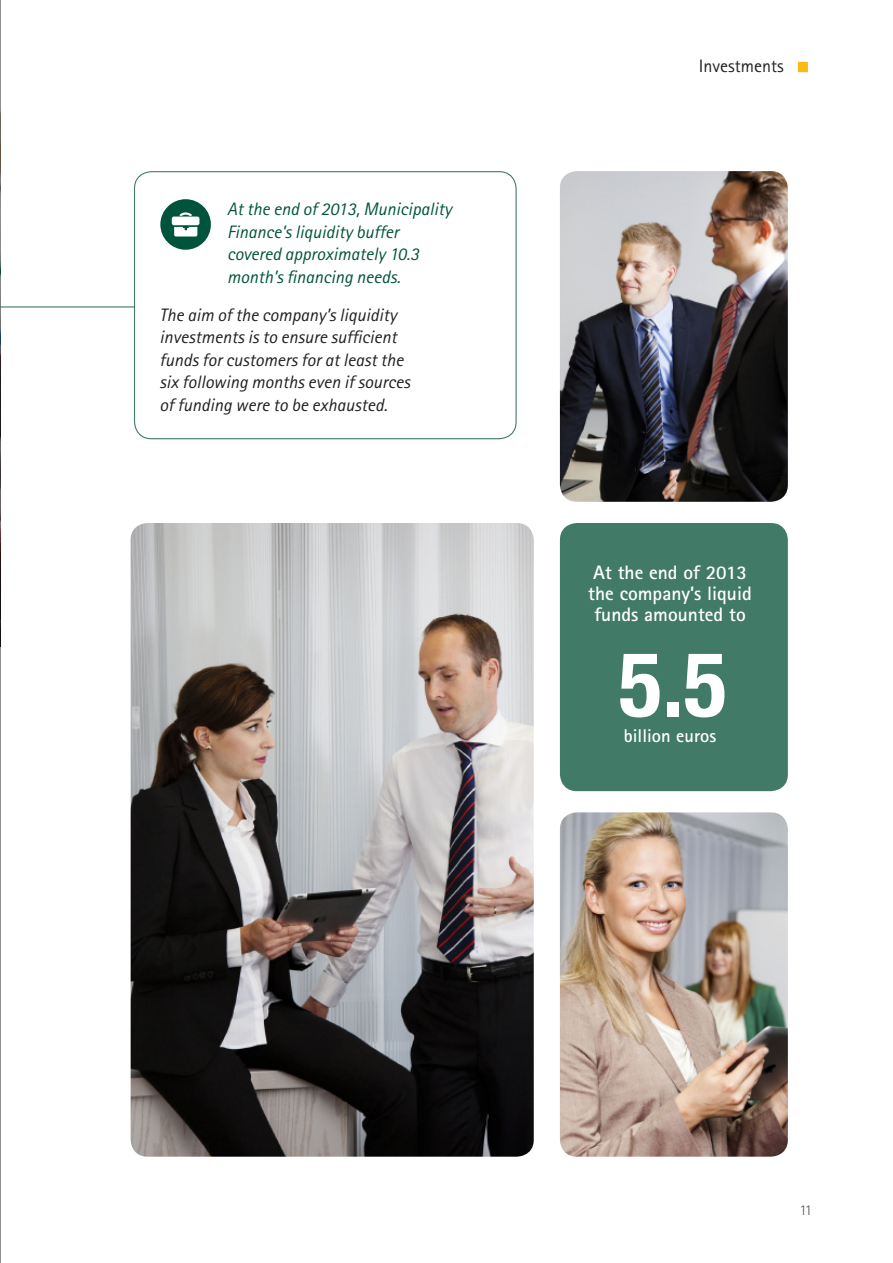
<style>
.page{position:relative;width:893px;height:1263px;background:#fff}
.page>*{position:absolute;margin:0;border:0;box-sizing:border-box;transform-origin:0 0}
.t1{font:700 condensed 90.15px "Helvetica Neue";color:#fff}
.t2{font:700 19.5px/21px "Rotis Sans Serif";color:#fff;text-align:center}
.t3{font:700 18.45px "Rotis Sans Serif";color:#fff}
._02_valiotsikko{font:italic 18px/22.5px "Rotis Sans Serif";color:#231f20}
._02_valiotsikko-2{font:italic 18px/22.5px "Rotis Sans Serif";color:#00543c}
._02_valiotsikko-3{font:18px "Rotis Sans Serif";color:#231f20}
.t4{font:300 15px "Rotis Sans Serif";color:#5a5a5d}
</style>
<div class="page">
<div style="left:560px;top:523px;width:228px;height:268px;background:#417b67;border-radius:17px"></div>
<img style="left:560px;top:171px;width:228px;height:331px">
<img style="left:560px;top:812px;width:228px;height:345px">
<img style="left:131px;top:523px;width:403px;height:634px">
<hr style="left:0;top:0;width:1px;height:1263px;background:#231f20">
<hr style="left:0;top:306px;width:422px;height:1px;background:#417b67">
<div style="left:134px;top:172px;width:382px;height:267px;background:#fff;border-radius:17px"></div>
<div style="left:134px;top:171px;width:383px;height:268px;border:1px solid #417b67;border-radius:17px"></div>
<div style="left:160px;top:199px;width:51px;height:51px;background:#00543c;border-radius:50%"></div>
<svg style="left:172px;top:212px;width:27px;height:24px"></svg>
<div style="left:798px;top:62px;width:10px;height:10px;background:#fcb814"></div>
<p class="_02_valiotsikko-2" style="left:227px;top:198px;width:226px">At the end of 2013, Municipality<br>Finance’s liquidity buffer covered approximately 10.3 month’s financing needs.</p>
<p class="_02_valiotsikko" style="left:160px;top:304px;width:252px">The aim of the company’s liquidity investments is to ensure sufficient funds for customers for at least the six following months even if sources of funding were to be exhausted.</p>
<p class="_02_valiotsikko-3" style="left:699px;top:56px;width:86px">Investments</p>
<p class="t2" style="left:588px;top:562px;width:165px">At the end of 2013 the company’s liquid funds amounted to</p>
<p class="t1" style="left:619px;top:630px;width:110px">5.5</p>
<p class="t3" style="left:624px;top:724px;width:94px">billion euros</p>
<p class="t4" style="left:799px;top:1201px;width:14px">11</p>
</div>
